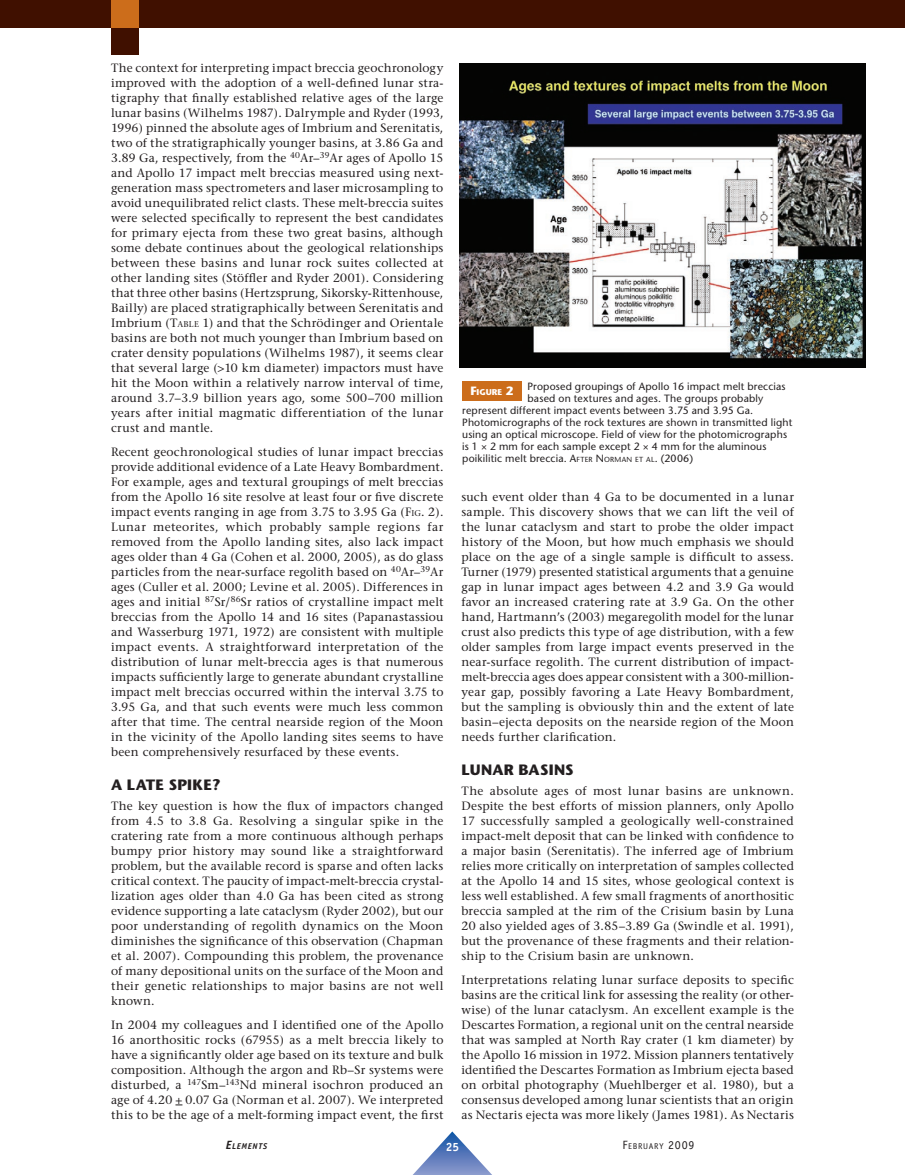
<style>
.page{position:relative;width:905px;height:1175px;background:#fff}
.page>*{position:absolute;margin:0;border:0;box-sizing:border-box;transform-origin:0 0}
.NIVEAU_1{font:700 15px "Stone Sans";letter-spacing:.015em;color:#231f20}
.Texte_courant{font:12px/15px "Stone Serif";letter-spacing:.02em;color:#231f20;text-align:justify}
.t1{font:700 12px "Officina Sans";color:#fff}
.Vignette_photo{font:10.5px "Stone Sans";letter-spacing:.015em;color:#231f20}
.t2{font:8.4px "Officina Sans";letter-spacing:.085em;color:#231f20}
.t3{font:italic 700 8.4px "Officina Sans";letter-spacing:.08em;color:#231f20}
.t4{font:700 8.4px "Stone Sans";color:#fff}
.s1{font-style:inherit}
.s2{font-size:8.4px}
.s3{font-size:12px}
.s4{font-size:7.35px}
</style>
<div class="page">
<svg style="left:413px;top:1131px;width:78px;height:43px"></svg>
<div style="left:0;top:0;width:904px;height:27px;background:#401000"></div>
<div style="left:111px;top:27px;width:27px;height:27px;background:#401000"></div>
<div style="left:111px;top:0;width:27px;height:27px;background:#cc6d1b"></div>
<div style="left:462px;top:381px;width:59px;height:19px;background:#cc6d1b"></div>
<img style="left:459px;top:63px;width:406px;height:304px">
<p class="Texte_courant" style="left:111px;top:60px;width:334px">The context for interpreting impact breccia geochronology improved with the adoption of a well-defined lunar stra&shy;tigraphy that finally established relative ages of the large lunar basins (Wilhelms 1987). Dalrymple and Ryder (1993, 1996) pinned the absolute ages of Imbrium and Serenitatis, two of the stratigraphically younger basins, at 3.86 Ga and 3.89 Ga, respectively, from the <sup>40</sup>Ar–<sup>39</sup>Ar ages of Apollo 15 and Apollo 17 impact melt breccias measured using next&shy;generation mass spectrometers and laser microsampling to avoid unequilibrated relict clasts. These melt-breccia suites were selected specifically to represent the best candidates for primary ejecta from these two great basins, although some debate continues about the geological relationships between these basins and lunar rock suites collected at other landing sites (Stöffler and Ryder 2001). Considering that three other basins (Hertzsprung, Sikorsky-Rittenhouse, Bailly) are placed stratigraphically between Serenitatis and Imbrium (<span class="s1">T</span><span class="s2">able</span> <span class="s1">1</span>) and that the Schrödinger and Orientale basins are both not much younger than Imbrium based on crater density populations (Wilhelms 1987), it seems clear that several large (&gt;10 km diameter) impactors must have hit the Moon within a relatively narrow interval of time, around 3.7–3.9 billion years ago, some 500–700 million years after initial magmatic differentiation of the lunar crust and mantle.</p>
<p class="Texte_courant" style="left:111px;top:444px;width:334px">Recent geochronological studies of lunar impact breccias provide additional evidence of a Late Heavy Bombardment.<br>For example, ages and textural groupings of melt breccias from the Apollo 16 site resolve at least four or five discrete impact events ranging in age from 3.75 to 3.95 Ga (<span class="s1">F</span><span class="s2">ig</span><span class="s1">. 2</span>).<br>Lunar meteorites, which probably sample regions far removed from the Apollo landing sites, also lack impact ages older than 4 Ga (Cohen et al. 2000, 2005), as do glass particles from the near-surface regolith based on <sup>40</sup>Ar–<sup>39</sup>Ar ages (Culler et al. 2000; Levine et al. 2005). Differences in ages and initial <sup>87</sup>Sr/<sup>86</sup>Sr ratios of crystalline impact melt breccias from the Apollo 14 and 16 sites (Papanastassiou and Wasserburg 1971, 1972) are consistent with multiple impact events. A straightforward interpretation of the distribution of lunar melt-breccia ages is that numerous impacts sufficiently large to generate abundant crystalline impact melt breccias occurred within the interval 3.75 to 3.95 Ga, and that such events were much less common after that time. The central nearside region of the Moon in the vicinity of the Apollo landing sites seems to have been comprehensively resurfaced by these events.</p>
<p class="NIVEAU_1" style="left:111px;top:776px;width:35px">A LATE</p>
<p class="NIVEAU_1" style="left:169px;top:776px;width:53px">SPI KE?</p>
<p class="Texte_courant" style="left:111px;top:798px;width:334px">The key question is how the flux of impactors changed from 4.5 to 3.8 Ga. Resolving a singular spike in the cratering rate from a more continuous although perhaps bumpy prior history may sound like a straightforward problem, but the available record is sparse and often lacks critical context. The paucity of impact-melt-breccia crystal&shy;lization ages older than 4.0 Ga has been cited as strong evidence supporting a late cataclysm (Ryder 2002), but our poor understanding of regolith dynamics on the Moon diminishes the significance of this observation (Chapman et al. 2007). Compounding this problem, the provenance of many depositional units on the surface of the Moon and their genetic relationships to major basins are not well known.</p>
<p class="Texte_courant" style="left:111px;top:1017px;width:334px">In 2004 my colleagues and I identified one of the Apollo 16 anorthositic rocks (67955) as a melt breccia likely to have a significantly older age based on its texture and bulk composition. Although the argon and Rb–Sr systems were disturbed, a <sup>147</sup>Sm–<sup>143</sup>Nd mineral isochron produced an age of 4.20 + 0.07 Ga (Norman et al. 2007). We interpreted this to be the age of a melt-forming impact event, the first</p>
<p class="t4" style="left:470px;top:387px;width:44px"><span class="s3">F</span>IGURE <span class="s3">2</span></p>
<p class="Vignette_photo" style="left:527px;top:380px;width:259px">Proposed groupings of Apollo 16 impact melt breccias</p>
<p class="Vignette_photo" style="left:527px;top:392px;width:237px">based on textures and ages. The groups probably</p>
<p class="Vignette_photo" style="left:462px;top:404px;width:292px">represent different impact events between 3.75 and 3.95 Ga.</p>
<p class="Vignette_photo" style="left:462px;top:416px;width:331px">Photomicrographs of the rock textures are shown in transmitted light</p>
<p class="Vignette_photo" style="left:462px;top:428px;width:326px">using an optical microscope. Field of view for the photomicrographs</p>
<p class="Vignette_photo" style="left:462px;top:440px;width:306px">is 1 × 2 mm for each sample except 2 × 4 mm for the aluminous</p>
<p class="Vignette_photo" style="left:462px;top:452px;width:232px">poikilitic melt breccia. <span class="s1">A</span><span class="s4">FTER</span> <span class="s1">N</span> <span class="s4">ORMAN ET AL</span><span class="s1">. (2006)</span></p>
<p class="Texte_courant" style="left:461px;top:489px;width:334px">such event older than 4 Ga to be documented in a lunar sample. This discovery shows that we can lift the veil of the lunar cataclysm and start to probe the older impact history of the Moon, but how much emphasis we should place on the age of a single sample is difficult to assess.<br>Turner (1979) presented statistical arguments that a genuine gap in lunar impact ages between 4.2 and 3.9 Ga would favor an increased cratering rate at 3.9 Ga. On the other hand, Hartmann’s (2003) megaregolith model for the lunar crust also predicts this type of age distribution, with a few older samples from large impact events preserved in the near-surface regolith. The current distribution of impact&shy;melt-breccia ages does appear consistent with a 300-million&shy;year gap, possibly favoring a Late Heavy Bombardment, but the sampling is obviously thin and the extent of late basin–ejecta deposits on the nearside region of the Moon needs further clarification.</p>
<p class="NIVEAU_1" style="left:461px;top:761px;width:114px">LUNAR BASINS</p>
<p class="Texte_courant" style="left:461px;top:783px;width:334px">The absolute ages of most lunar basins are unknown.<br>Despite the best efforts of mission planners, only Apollo 17 successfully sampled a geologically well-constrained impact-melt deposit that can be linked with confidence to a major basin (Serenitatis). The inferred age of Imbrium relies more critically on interpretation of samples collected at the Apollo 14 and 15 sites, whose geological context is less well established. A few small fragments of anorthositic breccia sampled at the rim of the Crisium basin by Luna 20 also yielded ages of 3.85–3.89 Ga (Swindle et al. 1991), but the provenance of these fragments and their relation&shy;ship to the Crisium basin are unknown.</p>
<p class="Texte_courant" style="left:461px;top:972px;width:334px">Interpretations relating lunar surface deposits to specific basins are the critical link for assessing the reality (or other&shy;wise) of the lunar cataclysm. An excellent example is the Descartes Formation, a regional unit on the central nearside that was sampled at North Ray crater (1 km diameter) by the Apollo 16 mission in 1972. Mission planners tentatively identified the Descartes Formation as Imbrium ejecta based on orbital photography (Muehlberger et al. 1980), but a consensus developed among lunar scientists that an origin as Nectaris ejecta was more likely (James 1981). As Nectaris</p>
<p class="t3" style="left:226px;top:1141px;width:43px"><span class="s3">E</span>LEMENTS</p>
<p class="t1" style="left:446px;top:1139px;width:15px">25</p>
<p class="t2" style="left:622px;top:1141px;width:74px"><span class="s3">F</span>EBRUARY <span class="s3">2009</span></p>
</div>
